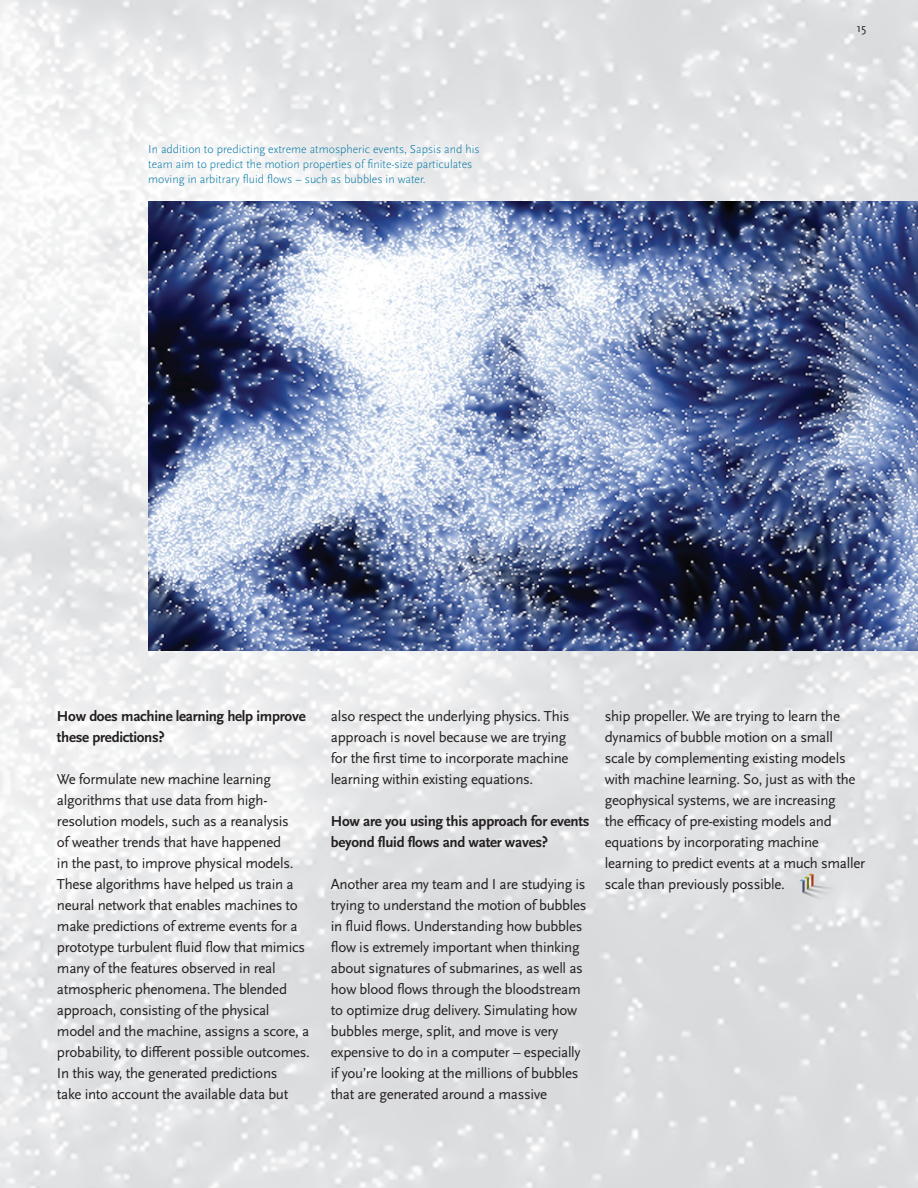
<style>
.page{position:relative;width:918px;height:1188px;background:#fff}
.page>*{position:absolute;margin:0;border:0;box-sizing:border-box;transform-origin:0 0}
.t1{font:15px/21px "Scala Sans OT";letter-spacing:-.02em;color:#231f20}
.t2{font:700 15px/21px "Scala Sans OT";letter-spacing:-.02em;color:#231f20}
.t3{font:300 12px/15px "Scala Sans OT";color:#0076a3}
.t4{font:12px "Scala Sans OT";color:#231f20}
</style>
<div class="page">
<img style="left:0;top:0;width:918px;height:1188px">
<svg style="left:800px;top:874px;width:37px;height:27px"></svg>
<img style="left:148px;top:201px;width:770px;height:449px">
<p class="t3" style="left:148px;top:142px;width:333px">In addition to predicting extreme atmospheric events, Sapsis and his team aim to predict the motion properties of finite-size particulates moving in arbitrary fluid flows – such as bubbles in water.</p>
<p class="t4" style="left:856px;top:22px;width:11px">15</p>
<p class="t2" style="left:57px;top:706px;width:250px">How does machine learning help improve these predictions?</p>
<p class="t1" style="left:57px;top:769px;width:255px">We formulate new machine learning algorithms that use data from high&shy;resolution models, such as a reanalysis<br>of weather trends that have happened<br>in the past, to improve physical models.<br>These algorithms have helped us train a neural network that enables machines to make predictions of extreme events for a prototype turbulent fluid flow that mimics many of the features observed in real atmospheric phenomena. The blended approach, consisting of the physical model and the machine, assigns a score, a probability, to different possible outcomes.<br>In this way, the generated predictions<br>take into account the available data but</p>
<p class="t1" style="left:331px;top:706px;width:240px">also respect the underlying physics. This approach is novel because we are trying for the first time to incorporate machine learning within existing equations.</p>
<p class="t2" style="left:331px;top:811px;width:260px">How are you using this approach for events beyond fluid flows and water waves?</p>
<p class="t1" style="left:331px;top:874px;width:257px">Another area my team and I are studying is trying to understand the motion of bubbles in fluid flows. Understanding how bubbles flow is extremely important when thinking about signatures of submarines, as well as how blood flows through the bloodstream to optimize drug delivery. Simulating how bubbles merge, split, and move is very expensive to do in a computer – especially if you’re looking at the millions of bubbles that are generated around a massive</p>
<p class="t1" style="left:605px;top:706px;width:262px">ship propeller. We are trying to learn the dynamics of bubble motion on a small scale by complementing existing models with machine learning. So, just as with the geophysical systems, we are increasing<br>the efficacy of pre-existing models and equations by incorporating machine learning to predict events at a much smaller scale than previously possible.</p>
</div>
